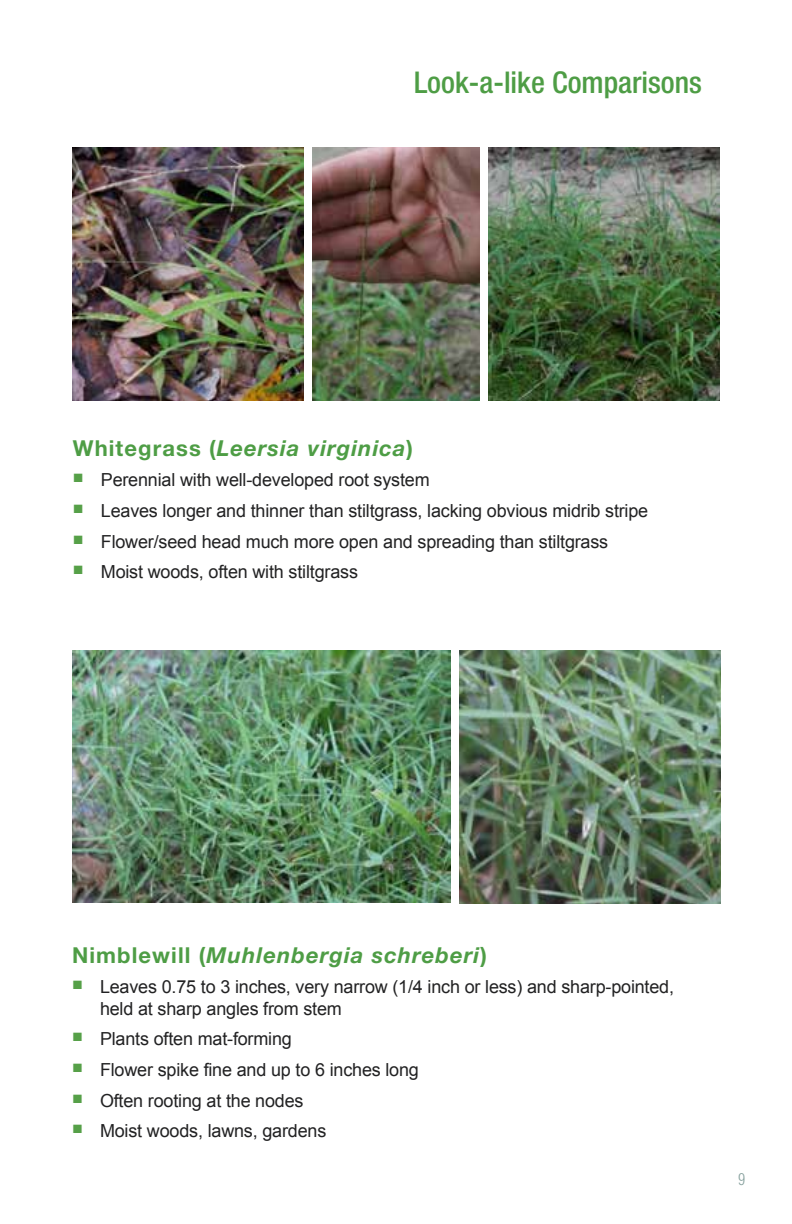
<style>
.page{position:relative;width:792px;height:1224px;background:#fff}
.page>*{position:absolute;margin:0;border:0;box-sizing:border-box;transform-origin:0 0}
.t1{font:500 condensed 30px "Helvetica Neue LT Std";color:#4e9d45}
.t2{font:italic 700 22px "Helvetica Neue LT Std";letter-spacing:.05em;color:#4e9d45}
.t3{font:18px/21.6px "Arial";letter-spacing:-.01em;color:#222223}
.t4{font:300 condensed 16px "Helvetica LT";color:#86a09d}
.s1{font-style:normal}
</style>
<div class="page">
<img style="left:72px;top:147px;width:231px;height:253px">
<img style="left:489px;top:147px;width:231px;height:253px">
<img style="left:312px;top:147px;width:168px;height:253px">
<img style="left:460px;top:650px;width:261px;height:253px">
<img style="left:72px;top:650px;width:378px;height:253px">
<h1 class="t1" style="left:414px;top:65px;width:290px">Look-a-like Comparisons</h1>
<p class="t2" style="left:73px;top:434px;width:342px"><span class="s1">Whitegrass (</span>Leersia virginica<span class="s1">)</span></p>
<p class="t3" style="left:73px;top:469px;width:358px"><sup>■</sup> Perennial with well-developed root system</p>
<p class="t3" style="left:73px;top:500px;width:577px"><sup>■</sup> Leaves longer and thinner than stiltgrass, lacking obvious midrib stripe</p>
<p class="t3" style="left:73px;top:531px;width:537px"><sup>■</sup> Flower/seed head much more open and spreading than stiltgrass</p>
<p class="t3" style="left:73px;top:561px;width:287px"><sup>■</sup> Moist woods, often with stiltgrass</p>
<p class="t2" style="left:72px;top:941px;width:416px"><span class="s1">Nimblewill (</span>Muhlenbergia schreberi<span class="s1">)</span></p>
<p class="t3" style="left:100px;top:976px;width:576px;text-indent:-28px"><sup>■</sup> Leaves 0.75 to 3 inches, very narrow (1/4 inch or less) and sharp-pointed, held at sharp angles from stem</p>
<p class="t3" style="left:72px;top:1028px;width:221px"><sup>■</sup> Plants often mat-forming</p>
<p class="t3" style="left:72px;top:1059px;width:348px"><sup>■</sup> Flower spike fine and up to 6 inches long</p>
<p class="t3" style="left:72px;top:1090px;width:233px"><sup>■</sup> Often rooting at the nodes</p>
<p class="t3" style="left:72px;top:1120px;width:256px"><sup>■</sup> Moist woods, lawns, gardens</p>
<p class="t4" style="left:738px;top:1169px;width:9px">9</p>
</div>
